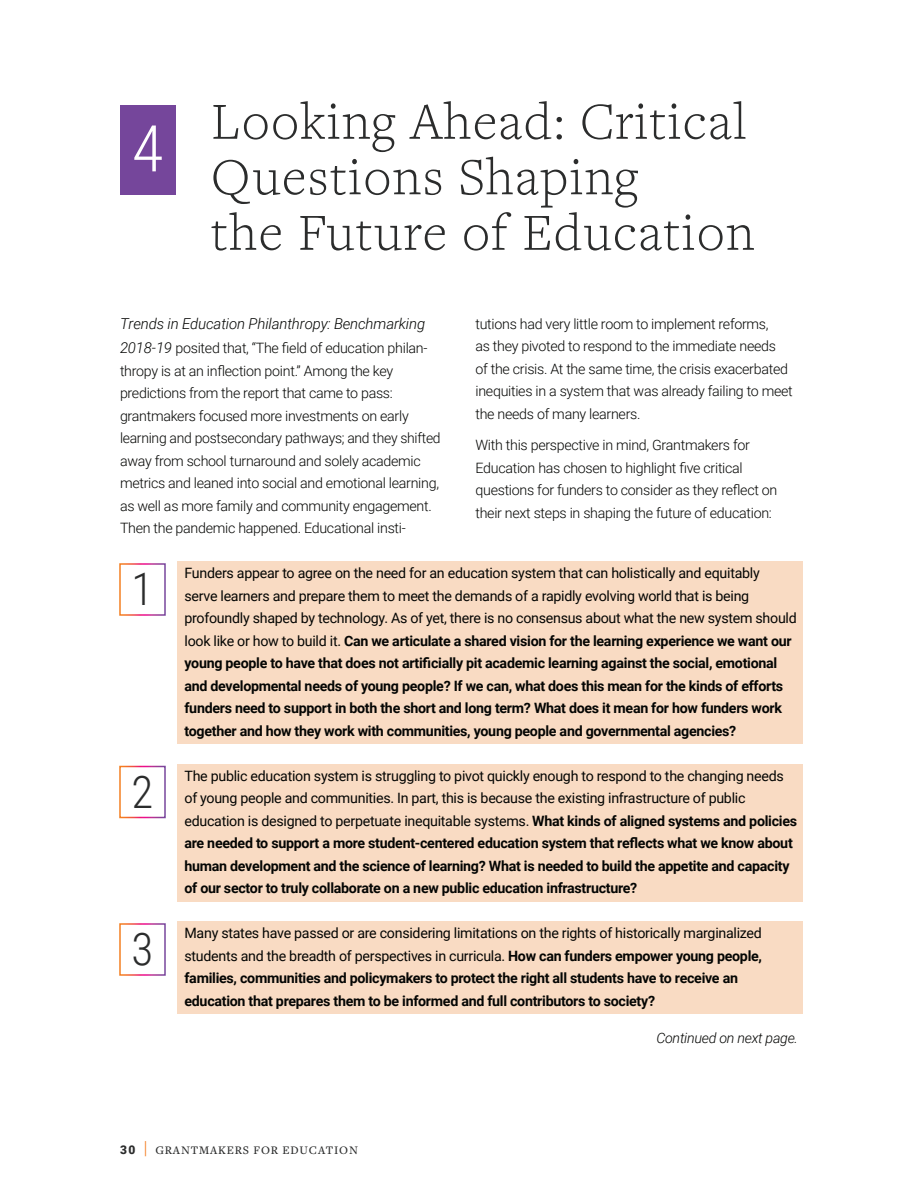
<style>
.page{position:relative;width:918px;height:1188px;background:#fff}
.page>*{position:absolute;margin:0;border:0;box-sizing:border-box;transform-origin:0 0}
.t1{font:300 64.5px "Roboto Condensed";color:#fff}
.t2{font:300 54px/55.5px "Freight Text Pro";letter-spacing:.025em;color:#2b2c2c}
.t3{font:300 45px "Roboto Condensed";color:#2b2c2c}
.t4{font:italic 300 15px "Roboto";letter-spacing:-.01em;color:#040503}
.t5{font:700 14.25px/22.5px "Roboto";letter-spacing:-.02em;color:#040503}
.t6{font:300 14.25px/22.5px "Roboto";letter-spacing:-.02em;color:#040503}
.t7{font:italic 300 14.25px "Roboto";letter-spacing:-.02em;color:#040503}
.t8{font:500 12px "Freight Text Pro";letter-spacing:.07em;color:#2b2c2c}
.s1{font-style:italic;font-size:15px}
.s2{font-weight:400}
.s3{font-family:"Roboto";font-weight:900}
.s4{font-family:"Roboto";font-weight:400;font-size:18px;color:#f47e21}
</style>
<div class="page">
<div style="left:120px;top:105px;width:56px;height:90px;background:#75469b"></div>
<div style="left:119px;top:563px;width:47px;height:53px;border:2px solid #fff"></div>
<div style="left:119px;top:766px;width:47px;height:52px;border:2px solid #fff"></div>
<div style="left:119px;top:923px;width:47px;height:53px;border:2px solid #fff"></div>
<div style="left:177px;top:562px;width:625px;height:182px;background:#f9dbc3"></div>
<div style="left:177px;top:764px;width:625px;height:137px;background:#f9dbc3"></div>
<div style="left:177px;top:922px;width:625px;height:92px;background:#f9dbc3"></div>
<h1 class="t1" style="left:132px;top:103px;width:33px">4</h1>
<h2 class="t2" style="left:211px;top:92px;width:545px">Looking Ahead: Critical<br>Questions Shaping<br>the Future of Education</h2>
<p class="t4" style="left:120px;top:313px;width:307px">Trends in Education Philanthropy: Benchmarking</p>
<p class="t6" style="left:120px;top:336px;width:322px"><span class="s1">2018-19</span> posited that, “The field of education philan&shy;thropy is at an inflection point.” Among the key predictions from the report that came to pass: grantmakers focused more investments on early learning and postsecondary pathways; and they shifted away from school turnaround and solely academic metrics and leaned into social and emotional learning, as well as more family and community engagement.<br>Then the pandemic happened. Educational insti-</p>
<p class="t6" style="left:475px;top:312px;width:319px">tutions had very little room to implement reforms,<br>as they pivoted to respond to the immediate needs<br>of the crisis. At the same time, the crisis exacerbated inequities in a system that was already failing to meet the needs of many learners.</p>
<p class="t6" style="left:475px;top:433px;width:303px">With this perspective in mind, Grantmakers for Education has chosen to highlight five critical questions for funders to consider as they reflect on their next steps in shaping the future of education:</p>
<h3 class="t3" style="left:132px;top:558px;width:23px">1</h3>
<h3 class="t3" style="left:132px;top:760px;width:23px">2</h3>
<h3 class="t3" style="left:132px;top:918px;width:23px">3</h3>
<p class="t5" style="left:184px;top:561px;width:614px"><span class="s2">Funders appear to agree on the need for an education system that can holistically and equitably<br>serve learners and prepare them to meet the demands of a rapidly evolving world that is being profoundly shaped by technology. As of yet, there is no consensus about what the new system should look like or how to build it.</span> Can we articulate a shared vision for the learning experience we want our young people to have that does not artificially pit academic learning against the social, emotional and developmental needs of young people? If we can, what does this mean for the kinds of efforts funders need to support in both the short and long term? What does it mean for how funders work together and how they work with communities, young people and governmental agencies?</p>
<p class="t5" style="left:184px;top:764px;width:614px"><span class="s2">The public education system is struggling to pivot quickly enough to respond to the changing needs of young people and communities. In part, this is because the existing infrastructure of public education is designed to perpetuate inequitable systems.</span> What kinds of aligned systems and policies are needed to support a more student-centered education system that reflects what we know about human development and the science of learning? What is needed to build the appetite and capacity of our sector to truly collaborate on a new public education infrastructure?</p>
<p class="t5" style="left:184px;top:921px;width:579px"><span class="s2">Many states have passed or are considering limitations on the rights of historically marginalized students and the breadth of perspectives in curricula.</span> How can funders empower young people, families, communities and policymakers to protect the right all students have to receive an education that prepares them to be informed and full contributors to society?</p>
<p class="t7" style="left:656px;top:1028px;width:143px">Continued on next page.</p>
<p class="t8" style="left:120px;top:1142px;width:239px"><span class="s3">30</span> <span class="s4">|</span> GRANTMAKERS FOR EDUCATION</p>
</div>
